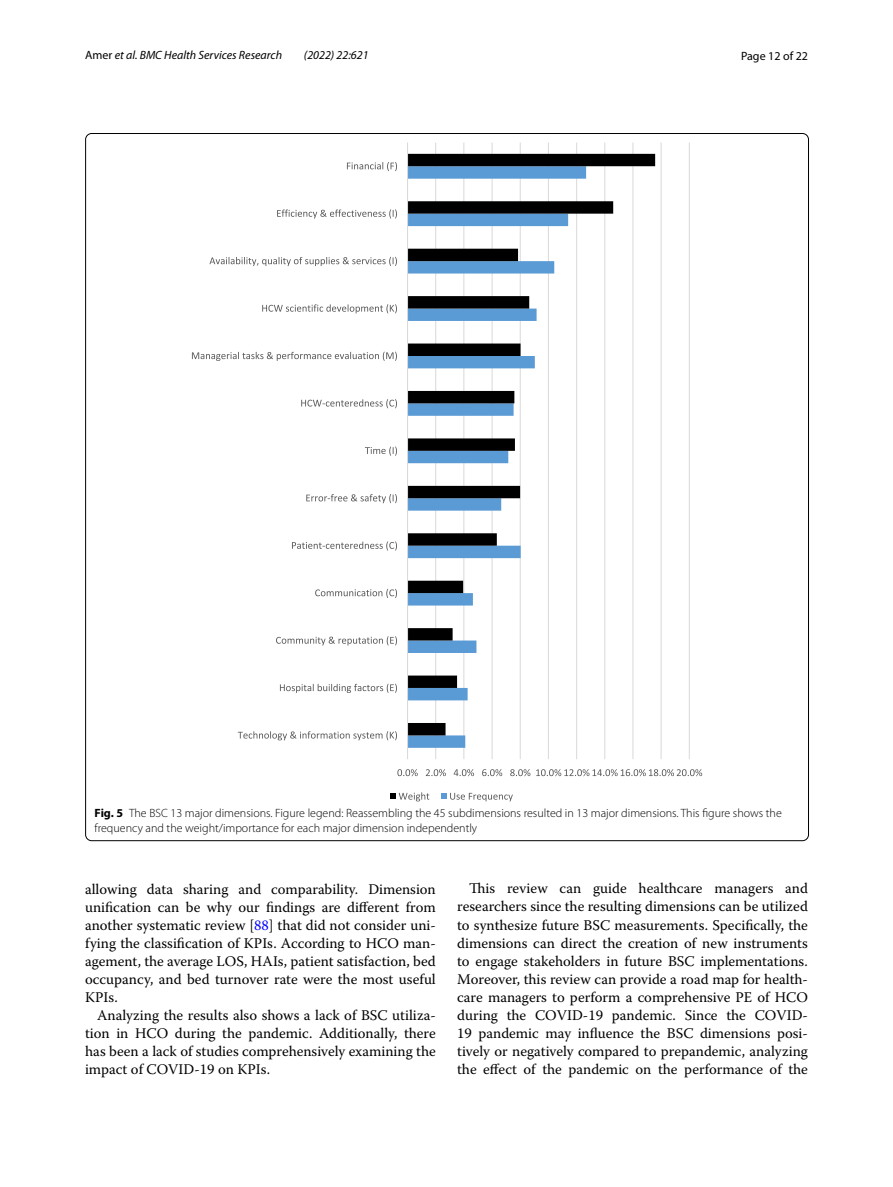
<style>
.page{position:relative;width:893px;height:1187px;background:#fff}
.page>*{position:absolute;margin:0;border:0;box-sizing:border-box;transform-origin:0 0}
.t1{font:14.7px/18px "Warnock Pro";color:#000;text-align:justify}
.t2{font:300 12px/15px "Myriad Pro";color:#000}
.t3{font:italic 12px "Myriad Pro";color:#000}
.t4{font:12px "Myriad Pro";color:#000}
.s1{font-style:normal}
.s2{font-weight:700}
.s3{color:#00f}
</style>
<div class="page">
<hr style="left:435px;top:142px;width:1px;height:617px;background:#d9d9d9">
<hr style="left:463px;top:142px;width:1px;height:617px;background:#d9d9d9">
<hr style="left:492px;top:142px;width:1px;height:617px;background:#d9d9d9">
<hr style="left:520px;top:142px;width:1px;height:617px;background:#d9d9d9">
<hr style="left:548px;top:142px;width:1px;height:617px;background:#d9d9d9">
<hr style="left:576px;top:142px;width:1px;height:617px;background:#d9d9d9">
<hr style="left:604px;top:142px;width:1px;height:617px;background:#d9d9d9">
<hr style="left:632px;top:142px;width:1px;height:617px;background:#d9d9d9">
<hr style="left:661px;top:142px;width:1px;height:617px;background:#d9d9d9">
<hr style="left:689px;top:142px;width:1px;height:617px;background:#d9d9d9">
<svg style="left:408px;top:735px;width:85px;height:12px"></svg>
<svg style="left:408px;top:154px;width:247px;height:581px"></svg>
<hr style="left:407px;top:142px;width:1px;height:617px;background:#d9d9d9">
<svg style="left:397px;top:769px;width:21px;height:7px"></svg>
<svg style="left:426px;top:769px;width:20px;height:7px"></svg>
<svg style="left:454px;top:769px;width:20px;height:7px"></svg>
<svg style="left:482px;top:769px;width:20px;height:7px"></svg>
<svg style="left:510px;top:769px;width:20px;height:7px"></svg>
<svg style="left:536px;top:769px;width:166px;height:7px"></svg>
<svg style="left:238px;top:731px;width:159px;height:9px"></svg>
<svg style="left:280px;top:683px;width:117px;height:10px"></svg>
<svg style="left:276px;top:636px;width:121px;height:9px"></svg>
<svg style="left:315px;top:589px;width:82px;height:9px"></svg>
<svg style="left:292px;top:541px;width:105px;height:9px"></svg>
<svg style="left:306px;top:494px;width:91px;height:9px"></svg>
<svg style="left:365px;top:446px;width:32px;height:9px"></svg>
<svg style="left:301px;top:399px;width:96px;height:9px"></svg>
<svg style="left:192px;top:351px;width:205px;height:10px"></svg>
<svg style="left:262px;top:304px;width:135px;height:9px"></svg>
<svg style="left:209px;top:257px;width:188px;height:9px"></svg>
<svg style="left:277px;top:209px;width:120px;height:10px"></svg>
<svg style="left:347px;top:162px;width:50px;height:9px"></svg>
<svg style="left:390px;top:792px;width:39px;height:9px"></svg>
<svg style="left:441px;top:792px;width:72px;height:9px"></svg>
<p class="t3" style="left:85px;top:48px;width:199px"><span class="s1">Amer</span> et al. BMC Health Services Research</p>
<p class="t3" style="left:304px;top:48px;width:66px">(2022) 22:621</p>
<p class="t4" style="left:741px;top:48px;width:68px">Page 12 of 22</p>
<p class="t2" style="left:95px;top:805px;width:689px"><span class="s2">Fig. 5</span> The BSC 13 major dimensions. Figure legend: Reassembling the 45 subdimensions resulted in 13 major dimensions. This figure shows the frequency and the weight/importance for each major dimension independently</p>
<p class="t1" style="left:85px;top:879px;width:352px">allowing data sharing and comparability. Dimension unification can be why our findings are different from another systematic review [<span class="s3">88</span>] that did not consider uni&shy;fying the classification of KPIs. According to HCO man&shy;agement, the average LOS, HAIs, patient satisfaction, bed occupancy, and bed turnover rate were the most useful KPIs.</p>
<p class="t1" style="left:85px;top:1005px;width:352px;text-indent:12px">Analyzing the results also shows a lack of BSC utiliza&shy;tion in HCO during the pandemic. Additionally, there has been a lack of studies comprehensively examining the impact of COVID-19 on KPIs.</p>
<p class="t1" style="left:457px;top:879px;width:352px;text-indent:12px">This review can guide healthcare managers and researchers since the resulting dimensions can be utilized to synthesize future BSC measurements. Specifically, the dimensions can direct the creation of new instruments to engage stakeholders in future BSC implementations.<br>Moreover, this review can provide a road map for health&shy;care managers to perform a comprehensive PE of HCO during the COVID-19 pandemic. Since the COVID-19 pandemic may influence the BSC dimensions posi&shy;tively or negatively compared to prepandemic, analyzing the effect of the pandemic on the performance of the</p>
</div>
